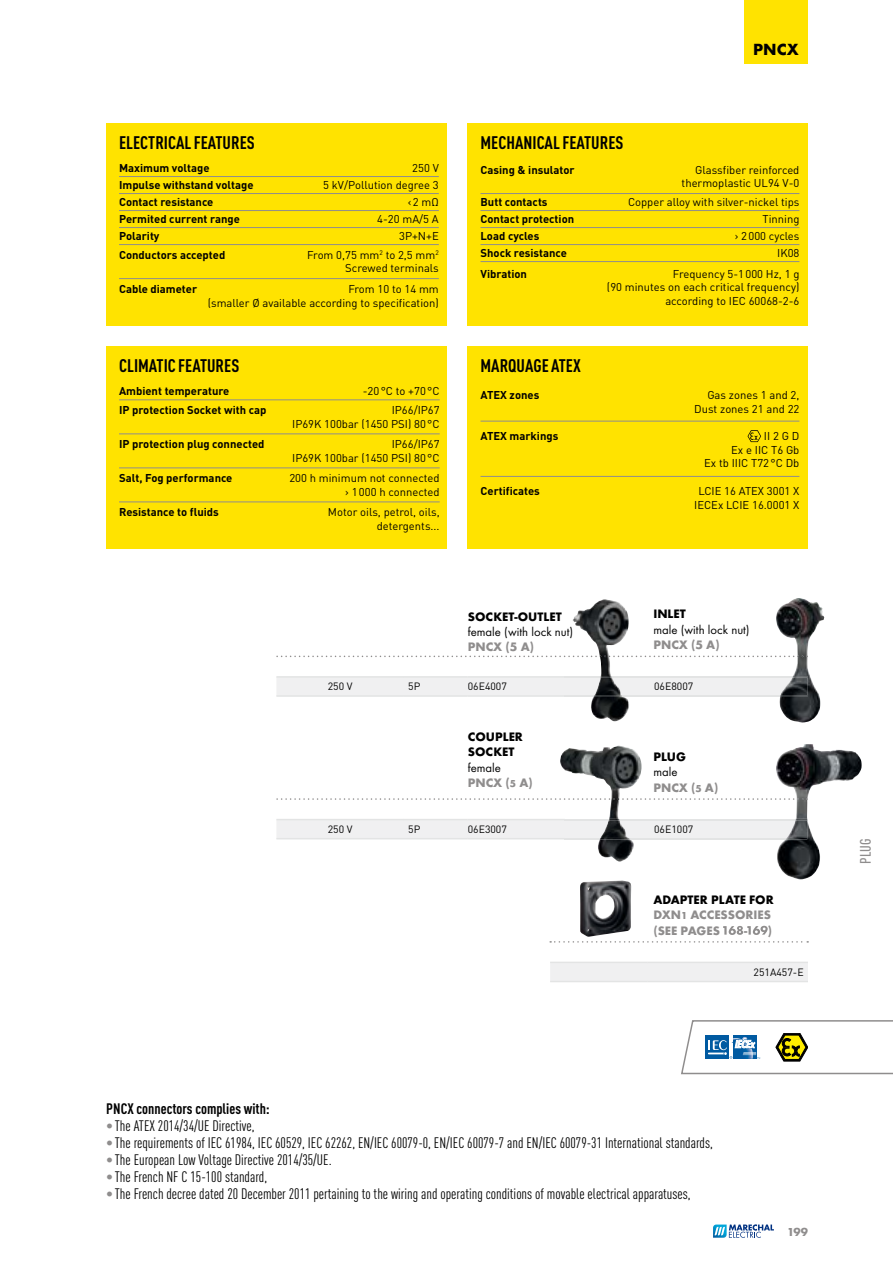
<style>
.page{position:relative;width:893px;height:1263px;background:#fff}
.page>*{position:absolute;margin:0;border:0;box-sizing:border-box;transform-origin:0 0}
.t1{font:700 18px "DIN Cond";color:#000}
.t2{font:700 16.8px "Futura T";color:#000}
.t3{font:15px "DIN Cond";color:#000}
.t4{font:700 15px "DIN Cond";color:#000}
.t5{font:500 15px "DIN Cond";color:#8f8d8d}
.t6{font:700 12.75px/15.3px "Futura T";color:#8f8d8d}
.t7{font:12.75px "Futura T";color:#000}
.t8{font:700 12.75px/15.3px "Futura T";color:#000}
.t9{font:700 12px "Futura T";color:#8f8d8d}
.t10{font:11.25px/13.5px "DIN";color:#000;text-align:right}
.t11{font:700 11.25px "DIN";color:#000}
.t12{font:10.5px "DIN";color:#000}
.s1{font-weight:400;color:#000}
.s2{font-size:10.5px}
.s3{color:#000}
.s4{color:#8f8d8d}
</style>
<div class="page">
<svg style="left:713px;top:1224px;width:61px;height:14px"></svg>
<div style="left:744px;top:0;width:64px;height:64px;background:#ffe300"></div>
<svg style="left:550px;top:941px;width:258px;height:2px"></svg>
<img style="left:580px;top:880px;width:51px;height:57px">
<svg style="left:681px;top:1020px;width:212px;height:55px"></svg>
<hr style="left:404px;top:695px;width:64px;height:2px;background:#e3e4e4">
<hr style="left:468px;top:695px;width:97px;height:2px;background:#e3e4e4">
<hr style="left:565px;top:695px;width:85px;height:2px;background:#e3e4e4">
<hr style="left:650px;top:695px;width:157px;height:2px;background:#e3e4e4">
<hr style="left:276px;top:695px;width:128px;height:2px;background:#e3e4e4">
<div style="left:550px;top:963px;width:258px;height:18px;background:#f0f0f1"></div>
<hr style="left:647px;top:981px;width:161px;height:1px;background:#e3e4e4">
<hr style="left:550px;top:962px;width:97px;height:1px;background:#e3e4e4">
<hr style="left:647px;top:962px;width:161px;height:1px;background:#e3e4e4">
<hr style="left:550px;top:981px;width:97px;height:1px;background:#e3e4e4">
<svg style="left:723px;top:926px;width:45px;height:9px"></svg>
<div style="left:468px;top:347px;width:340px;height:202px;background:#ffe300"></div>
<hr style="left:480px;top:421px;width:319px;height:1px;background:#8f8d8d">
<hr style="left:480px;top:476px;width:319px;height:1px;background:#8f8d8d">
<svg style="left:747px;top:430px;width:14px;height:12px"></svg>
<div style="left:106px;top:123px;width:340px;height:202px;background:#ffe300"></div>
<hr style="left:119px;top:210px;width:320px;height:1px;background:#8f8d8d">
<hr style="left:119px;top:193px;width:320px;height:1px;background:#8f8d8d">
<hr style="left:119px;top:176px;width:320px;height:1px;background:#8f8d8d">
<hr style="left:119px;top:227px;width:320px;height:1px;background:#8f8d8d">
<hr style="left:119px;top:244px;width:320px;height:1px;background:#8f8d8d">
<hr style="left:119px;top:278px;width:320px;height:1px;background:#8f8d8d">
<div style="left:106px;top:347px;width:340px;height:202px;background:#ffe300"></div>
<hr style="left:119px;top:399px;width:321px;height:1px;background:#8f8d8d">
<hr style="left:119px;top:433px;width:321px;height:1px;background:#8f8d8d">
<hr style="left:119px;top:467px;width:321px;height:1px;background:#8f8d8d">
<hr style="left:119px;top:501px;width:321px;height:1px;background:#8f8d8d">
<div style="left:468px;top:123px;width:340px;height:203px;background:#ffe300"></div>
<hr style="left:480px;top:193px;width:319px;height:1px;background:#8f8d8d">
<hr style="left:480px;top:210px;width:319px;height:1px;background:#8f8d8d">
<hr style="left:480px;top:227px;width:319px;height:1px;background:#8f8d8d">
<hr style="left:480px;top:244px;width:319px;height:1px;background:#8f8d8d">
<hr style="left:480px;top:261px;width:319px;height:1px;background:#8f8d8d">
<img style="left:560px;top:746px;width:59px;height:30px">
<img style="left:598px;top:839px;width:35px;height:22px">
<img style="left:573px;top:605px;width:38px;height:71px">
<img style="left:591px;top:697px;width:38px;height:24px">
<img style="left:594px;top:696px;width:28px;height:1px">
<img style="left:776px;top:598px;width:44px;height:124px">
<svg style="left:276px;top:656px;width:532px;height:1px"></svg>
<img style="left:780px;top:696px;width:27px;height:1px">
<svg style="left:276px;top:676px;width:531px;height:20px"></svg>
<img style="left:776px;top:744px;width:77px;height:135px">
<svg style="left:276px;top:798px;width:532px;height:2px"></svg>
<svg style="left:276px;top:819px;width:531px;height:20px"></svg>
<h2 class="t2" style="left:753px;top:40px;width:47px">PNCX</h2>
<h1 class="t1" style="left:119px;top:132px;width:137px">ELECTRICAL FEATURES</h1>
<p class="t11" style="left:119px;top:160px;width:92px">Maximum voltage</p>
<p class="t10" style="left:412px;top:161px;width:28px">250 V</p>
<p class="t11" style="left:119px;top:178px;width:136px">Impulse withstand voltage</p>
<p class="t10" style="left:323px;top:178px;width:117px">5 kV/Pollution degree 3</p>
<p class="t11" style="left:119px;top:195px;width:96px">Contact resistance</p>
<p class="t10" style="left:408px;top:195px;width:32px">‹ 2 mΩ</p>
<p class="t11" style="left:119px;top:212px;width:122px">Permited current range</p>
<p class="t10" style="left:377px;top:212px;width:63px">4-20 mA/5 A</p>
<p class="t11" style="left:119px;top:229px;width:42px">Polarity</p>
<p class="t10" style="left:399px;top:229px;width:41px">3P+N+E</p>
<p class="t11" style="left:119px;top:247px;width:108px">Conductors accepted</p>
<p class="t10" style="left:307px;top:248px;width:133px">From 0,75 mm<sup>2</sup> to 2,5 mm<sup>2<br></sup>Screwed terminals</p>
<p class="t11" style="left:119px;top:282px;width:80px">Cable diameter</p>
<p class="t10" style="left:208px;top:282px;width:233px">From 10 to 14 mm<br>(smaller Ø available according to specification)</p>
<h1 class="t1" style="left:119px;top:355px;width:122px">CLIMATIC FEATURES</h1>
<p class="t11" style="left:119px;top:384px;width:112px">Ambient temperature</p>
<p class="t10" style="left:363px;top:384px;width:78px">-20 °C to +70 °C</p>
<p class="t11" style="left:119px;top:403px;width:149px">IP protection Socket with cap</p>
<p class="t10" style="left:292px;top:403px;width:149px">IP66/IP67<br>IP69K 100bar (1450 PSI) 80 °C</p>
<p class="t11" style="left:119px;top:437px;width:147px">IP protection plug connected</p>
<p class="t10" style="left:292px;top:437px;width:149px">IP66/IP67<br>IP69K 100bar (1450 PSI) 80 °C</p>
<p class="t11" style="left:119px;top:471px;width:115px">Salt, Fog performance</p>
<p class="t10" style="left:289px;top:471px;width:152px">200 h minimum not connected › 1 000 h connected</p>
<p class="t11" style="left:119px;top:505px;width:101px">Resistance to fluids</p>
<p class="t10" style="left:328px;top:505px;width:113px">Motor oils, petrol, oils, detergents...</p>
<h1 class="t1" style="left:480px;top:132px;width:144px">MECHANICAL FEATURES</h1>
<p class="t11" style="left:480px;top:162px;width:96px">Casing &amp; insulator</p>
<p class="t10" style="left:682px;top:163px;width:119px">Glassfiber reinforced thermoplastic UL94 V-0</p>
<p class="t11" style="left:480px;top:195px;width:69px">Butt contacts</p>
<p class="t10" style="left:628px;top:195px;width:173px">Copper alloy with silver-nickel tips</p>
<p class="t11" style="left:480px;top:212px;width:95px">Contact protection</p>
<p class="t10" style="left:762px;top:212px;width:38px">Tinning</p>
<p class="t11" style="left:480px;top:229px;width:60px">Load cycles</p>
<p class="t10" style="left:735px;top:229px;width:66px">› 2 000 cycles</p>
<p class="t11" style="left:480px;top:246px;width:88px">Shock resistance</p>
<p class="t10" style="left:777px;top:246px;width:24px">IK08</p>
<p class="t11" style="left:480px;top:266px;width:48px">Vibration</p>
<p class="t10" style="left:607px;top:267px;width:194px">Frequency 5-1 000 Hz, 1 g<br>(90 minutes on each critical frequency) according to IEC 60068-2-6</p>
<h1 class="t1" style="left:480px;top:355px;width:102px">MARQUAGE ATEX</h1>
<p class="t11" style="left:480px;top:388px;width:60px">ATEX zones</p>
<p class="t10" style="left:694px;top:388px;width:107px">Gas zones 1 and 2,<br>Dust zones 21 and 22</p>
<p class="t11" style="left:480px;top:429px;width:79px">ATEX markings</p>
<p class="t10" style="left:704px;top:429px;width:97px">II 2 G D<br>Ex e IIC T6 Gb<br>Ex tb IIIC T72 °C Db</p>
<p class="t11" style="left:480px;top:484px;width:61px">Certificates</p>
<p class="t10" style="left:694px;top:484px;width:107px;text-align:center">LCIE 16 ATEX 3001 X<br>IECEx LCIE 16.0001 X</p>
<p class="t8" style="left:468px;top:609px;width:95px">SOCKET-OUTLET</p>
<p class="t7" style="left:468px;top:624px;width:107px">female (with lock nut)</p>
<p class="t6" style="left:468px;top:639px;width:68px">PNCX (5 A)</p>
<p class="t8" style="left:653px;top:606px;width:34px">INLET</p>
<p class="t7" style="left:653px;top:622px;width:98px">male (with lock nut)</p>
<p class="t6" style="left:653px;top:637px;width:68px">PNCX (5 A)</p>
<p class="t12" style="left:328px;top:680px;width:26px">250 V</p>
<p class="t12" style="left:408px;top:680px;width:14px">5P</p>
<p class="t12" style="left:468px;top:680px;width:41px">06E4007</p>
<p class="t12" style="left:654px;top:680px;width:41px">06E8007</p>
<p class="t8" style="left:468px;top:729px;width:57px">COUPLER<br>SOCKET</p>
<p class="t6" style="left:468px;top:760px;width:66px"><span class="s1">female<br></span>PNCX (<span class="s2">5</span> A)</p>
<p class="t8" style="left:653px;top:749px;width:34px">PLUG</p>
<p class="t6" style="left:653px;top:764px;width:66px"><span class="s1">male<br></span>PNCX (<span class="s2">5</span> A)</p>
<p class="t12" style="left:328px;top:822px;width:26px">250 V</p>
<p class="t12" style="left:408px;top:822px;width:14px">5P</p>
<p class="t12" style="left:468px;top:822px;width:41px">06E3007</p>
<p class="t12" style="left:654px;top:822px;width:41px">06E1007</p>
<p class="t6" style="left:653px;top:892px;width:122px"><span class="s3">ADAPTER PLATE FOR<br></span>DXN<span class="s2">1</span> ACCESSORIES (SEE PAGES</p>
<p class="t6" style="left:744px;top:923px;width:29px">- )</p>
<p class="t12" style="left:754px;top:965px;width:52px">251A457-E</p>
<h3 class="t4" style="left:106px;top:1099px;width:165px">PNCX connectors complies with:</h3>
<h3 class="t3" style="left:106px;top:1117px;width:150px"><span class="s4">•</span> The ATEX 2014/34/UE Directive,</h3>
<h3 class="t3" style="left:106px;top:1134px;width:608px"><span class="s4">•</span> The requirements of IEC 61984, IEC 60529, IEC 62262, EN/IEC 60079-0, EN/IEC 60079-7 and EN/IEC 60079-31 International standards,</h3>
<h3 class="t3" style="left:106px;top:1151px;width:227px"><span class="s4">•</span> The European Low Voltage Directive 2014/35/UE.</h3>
<h3 class="t3" style="left:106px;top:1168px;width:162px"><span class="s4">•</span> The French NF C 15-100 standard,</h3>
<h3 class="t3" style="left:106px;top:1185px;width:586px"><span class="s4">•</span> The French decree dated 20 December 2011 pertaining to the wiring and operating conditions of movable electrical apparatuses,</h3>
<p class="t9" style="left:787px;top:1224px;width:22px">199</p>
<h3 class="t5" style="left:856px;top:864px;width:27px;rotate:-90deg">PLUG</h3>
</div>
